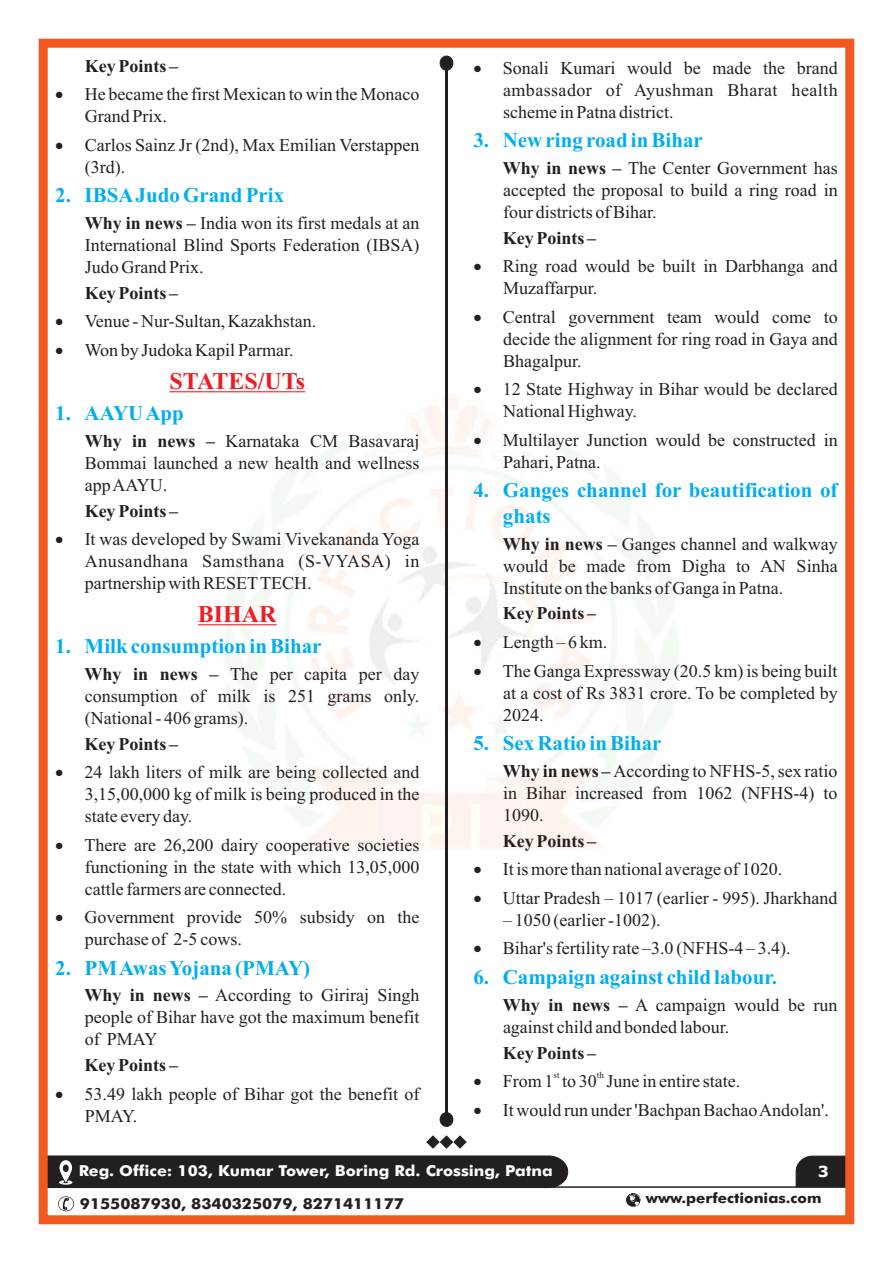
<style>
.page{position:relative;width:893px;height:1263px;background:#fff}
.page>*{position:absolute;margin:0;border:0;box-sizing:border-box;transform-origin:0 0}
.t1{font:700 24px "Times New Roman";color:#ee1d23}
.t2{font:700 21px/25.7px "Times New Roman";color:#00aeef}
.t3{font:18px/21.9px "Times New Roman";color:#231f20}
.t4{font:700 18px "Times New Roman";color:#231f20}
.t5{font:18px "Times New Roman";letter-spacing:.025em;color:#231f20}
.t6{font:18px "Times New Roman";letter-spacing:.03em;color:#231f20}
.t7{font:18px "Symbol";color:#231f20}
.t8{font:700 15.45px "Tahoma";color:#fff;scale:1.07 1}
.t9{font:500 15.15px "Futura BT";color:#fff;scale:1.07 1}
.t10{font:500 15.15px "Futura BT";color:#231f20;scale:1.07 1}
.t11{font:500 14.25px "Futura BT";color:#231f20;scale:1.07 1}
.t12{font:9px "Times New Roman";color:#231f20}
.s1{font-weight:700}
</style>
<div class="page">
<hr style="left:41px;top:1186px;width:811px;height:2px;background:#231f20">
<div style="left:49px;top:1156px;width:519px;height:32px;background:#231f20"></div>
<svg style="left:58px;top:1196px;width:16px;height:15px"></svg>
<svg style="left:626px;top:1193px;width:14px;height:14px"></svg>
<svg style="left:796px;top:1156px;width:48px;height:30px"></svg>
<hr style="left:170px;top:391px;width:135px;height:1px;background:#ee1d23">
<hr style="left:198px;top:624px;width:79px;height:1px;background:#ee1d23">
<div style="left:39px;top:39px;width:815px;height:1185px;border:9px solid #f15921"></div>
<hr style="left:445px;top:56px;width:3px;height:1069px;background:#231f20">
<div style="left:440px;top:56px;width:13px;height:15px;background:#231f20;border:1px solid #231f20;border-radius:50%"></div>
<div style="left:440px;top:1112px;width:13px;height:15px;background:#231f20;border:1px solid #231f20;border-radius:50%"></div>
<svg style="left:426px;top:1135px;width:40px;height:13px"></svg>
<p class="t4" style="left:85px;top:60px;width:95px">Key Points –</p>
<p class="t3" style="left:473px;top:59px;width:366px">•Sonali Kumari would be made the brand</p>
<p class="t3" style="left:55px;top:85px;width:366px">•He became the first Mexican to win the Monaco</p>
<p class="t5" style="left:503px;top:83px;width:336px">ambassador of Ayushman Bharat health</p>
<p class="t3" style="left:85px;top:107px;width:84px">Grand Prix.</p>
<p class="t3" style="left:503px;top:102px;width:172px">scheme in Patna district.</p>
<p class="t3" style="left:85px;top:136px;width:336px;text-indent:-30px">•Carlos Sainz Jr (2nd), Max Emilian Verstappen (3rd).</p>
<p class="t2" style="left:473px;top:129px;width:231px">3. New ring road in Bihar</p>
<p class="t3" style="left:503px;top:159px;width:336px;text-align:justify"><span class="s1">Why in news –</span> The Center Government has accepted the proposal to build a ring road in four districts of Bihar.</p>
<p class="t2" style="left:55px;top:185px;width:231px">2. IBSAJudo Grand Prix</p>
<p class="t3" style="left:85px;top:214px;width:336px"><span class="s1">Why in news –</span> India won its first medals at an</p>
<p class="t4" style="left:503px;top:231px;width:95px">Key Points –</p>
<p class="t3" style="left:85px;top:236px;width:336px">International Blind Sports Federation (IBSA)</p>
<p class="t3" style="left:85px;top:258px;width:120px">JudoGrand Prix.</p>
<p class="t3" style="left:473px;top:257px;width:366px">•Ring road would be built in Darbhanga and</p>
<p class="t4" style="left:85px;top:287px;width:95px">Key Points–</p>
<p class="t3" style="left:503px;top:279px;width:96px">Muzaffarpur.</p>
<p class="t3" style="left:55px;top:312px;width:51px">•V</p>
<p class="t3" style="left:473px;top:308px;width:366px">•Central government team would come to</p>
<p class="t3" style="left:96px;top:312px;width:222px">enue - Nur-Sultan, Kazakhstan.</p>
<p class="t3" style="left:503px;top:330px;width:336px">decide the alignment for ring road in Gaya and</p>
<p class="t3" style="left:85px;top:341px;width:210px">Won by Judoka Kapil Parmar.</p>
<p class="t7" style="left:55px;top:344px;width:51px">•</p>
<p class="t3" style="left:503px;top:351px;width:80px">Bhagalpur.</p>
<p class="t3" style="left:503px;top:380px;width:336px;text-indent:-30px">•12 State Highway in Bihar would be declared<br>National Highway.</p>
<h1 class="t1" style="left:169px;top:373px;width:137px">STATES/UTs</h1>
<p class="t2" style="left:55px;top:402px;width:130px">1. AAYU App</p>
<p class="t3" style="left:85px;top:432px;width:336px"><span class="s1">Why in news –</span> Karnataka CM Basavaraj</p>
<p class="t3" style="left:473px;top:431px;width:366px">•Multilayer Junction would be constructed in</p>
<p class="t3" style="left:85px;top:454px;width:336px">Bommai launched a new health and wellness</p>
<p class="t3" style="left:503px;top:453px;width:99px">Pahari, Patna.</p>
<p class="t3" style="left:85px;top:475px;width:84px">app AAYU.</p>
<p class="t4" style="left:85px;top:504px;width:95px">Key Points –</p>
<p class="t3" style="left:55px;top:530px;width:366px">•It was developed by Swami Vivekananda Yoga</p>
<p class="t3" style="left:503px;top:534px;width:336px"><span class="s1">Why in news –</span> Ganges channel and walkway</p>
<p class="t6" style="left:85px;top:555px;width:336px">Anusandhana Samsthana (S-VYASA) in</p>
<p class="t3" style="left:503px;top:556px;width:336px">would be made from Digha to AN Sinha</p>
<p class="t3" style="left:85px;top:574px;width:228px">partnership with RESETTECH.</p>
<p class="t3" style="left:503px;top:578px;width:282px">Institute on the banks of Ganga in Patna.</p>
<p class="t4" style="left:503px;top:607px;width:95px">Key Points –</p>
<p class="t3" style="left:473px;top:633px;width:136px">•Length – 6 km.</p>
<p class="t4" style="left:85px;top:668px;width:39px">Why</p>
<p class="t3" style="left:473px;top:661px;width:366px">•The Ganga Expressway (20.5 km) is being built</p>
<p class="t2" style="left:503px;top:480px;width:336px;text-indent:-30px">4. Ganges channel for beautification of ghats</p>
<h1 class="t1" style="left:198px;top:606px;width:80px">BIHAR</h1>
<p class="t2" style="left:55px;top:635px;width:268px">1. Milk consumption in Bihar</p>
<p class="t3" style="left:85px;top:665px;width:336px;text-indent:48px"><span class="s1">in news –</span> The per capita per day consumption of milk</p>
<p class="t3" style="left:503px;top:683px;width:336px">at a cost of Rs 3831 crore. To be completed by</p>
<p class="t3" style="left:263px;top:687px;width:157px">is 251 grams only.</p>
<p class="t3" style="left:503px;top:705px;width:42px">2024.</p>
<p class="t3" style="left:85px;top:708px;width:165px">(National - 406 grams).</p>
<p class="t4" style="left:85px;top:737px;width:95px">Key Points –</p>
<p class="t3" style="left:55px;top:763px;width:366px">•24 lakh liters of milk are being collected and</p>
<p class="t3" style="left:503px;top:761px;width:336px"><span class="s1">Why in news –</span> According to NFHS-5, sex ratio</p>
<p class="t3" style="left:85px;top:785px;width:336px">3,15,00,000 kg of milk is being produced in the</p>
<p class="t3" style="left:503px;top:783px;width:336px">in Bihar increased from 1062 (NFHS-4) to</p>
<p class="t3" style="left:85px;top:807px;width:109px">state every day.</p>
<p class="t3" style="left:503px;top:805px;width:42px">1090.</p>
<p class="t3" style="left:55px;top:835px;width:366px">•There are 26,200 dairy cooperative societies</p>
<p class="t4" style="left:503px;top:834px;width:95px">Key Points –</p>
<p class="t3" style="left:85px;top:857px;width:336px">functioning in the state with which 13,05,000</p>
<p class="t3" style="left:473px;top:860px;width:310px">•It is more than national average of 1020.</p>
<p class="t7" style="left:55px;top:911px;width:51px">•</p>
<p class="t2" style="left:473px;top:732px;width:190px">5. Sex Ratio in Bihar</p>
<p class="t3" style="left:85px;top:879px;width:203px">cattle farmers are connected.</p>
<p class="t3" style="left:473px;top:888px;width:366px">•Uttar Pradesh – 1017 (earlier - 995). Jharkhand</p>
<p class="t3" style="left:85px;top:908px;width:336px">Government provide 50% subsidy on the</p>
<p class="t3" style="left:503px;top:910px;width:159px">– 1050 (earlier -1002).</p>
<p class="t3" style="left:85px;top:930px;width:159px">purchase of 2-5 cows.</p>
<p class="t3" style="left:473px;top:939px;width:319px">•Bihar's fertility rate –3.0 (NFHS-4 – 3.4).</p>
<p class="t2" style="left:55px;top:957px;width:257px">2. PM Awas Yojana (PMAY)</p>
<p class="t2" style="left:473px;top:966px;width:305px">6. Campaign against child labour.</p>
<p class="t3" style="left:85px;top:986px;width:336px"><span class="s1">Why in news –</span> According to Giriraj Singh</p>
<p class="t3" style="left:503px;top:995px;width:336px"><span class="s1">Why in news –</span> A campaign would be run</p>
<p class="t3" style="left:85px;top:1008px;width:336px">people of Bihar have got the maximum benefit</p>
<p class="t3" style="left:503px;top:1017px;width:228px">against child and bonded labour.</p>
<p class="t3" style="left:85px;top:1030px;width:74px">of PMAY</p>
<p class="t4" style="left:503px;top:1046px;width:95px">Key Points –</p>
<p class="t4" style="left:85px;top:1059px;width:95px">Key Points –</p>
<p class="t12" style="left:553px;top:1072px;width:8px">st</p>
<p class="t12" style="left:597px;top:1072px;width:9px">th</p>
<p class="t3" style="left:503px;top:1072px;width:239px">From 1 to 30 June in entire state.</p>
<p class="t7" style="left:473px;top:1074px;width:51px">•</p>
<p class="t3" style="left:85px;top:1084px;width:336px">53.49 lakh people of Bihar got the benefit of</p>
<p class="t7" style="left:55px;top:1087px;width:51px">•</p>
<p class="t3" style="left:473px;top:1100px;width:357px">•It would run under 'Bachpan Bachao Andolan'.</p>
<p class="t3" style="left:85px;top:1106px;width:54px">PMAY.</p>
<p class="t9" style="left:79px;top:1165px;width:444px">Reg. Office: 103, Kumar Tower, Boring Rd. Crossing, Patna</p>
<p class="t10" style="left:80px;top:1197px;width:304px">9155087930, 8340325079, 8271411177</p>
<p class="t11" style="left:646px;top:1192px;width:166px">www.perfectionias.com</p>
<p class="t8" style="left:818px;top:1165px;width:11px">3</p>
</div>
